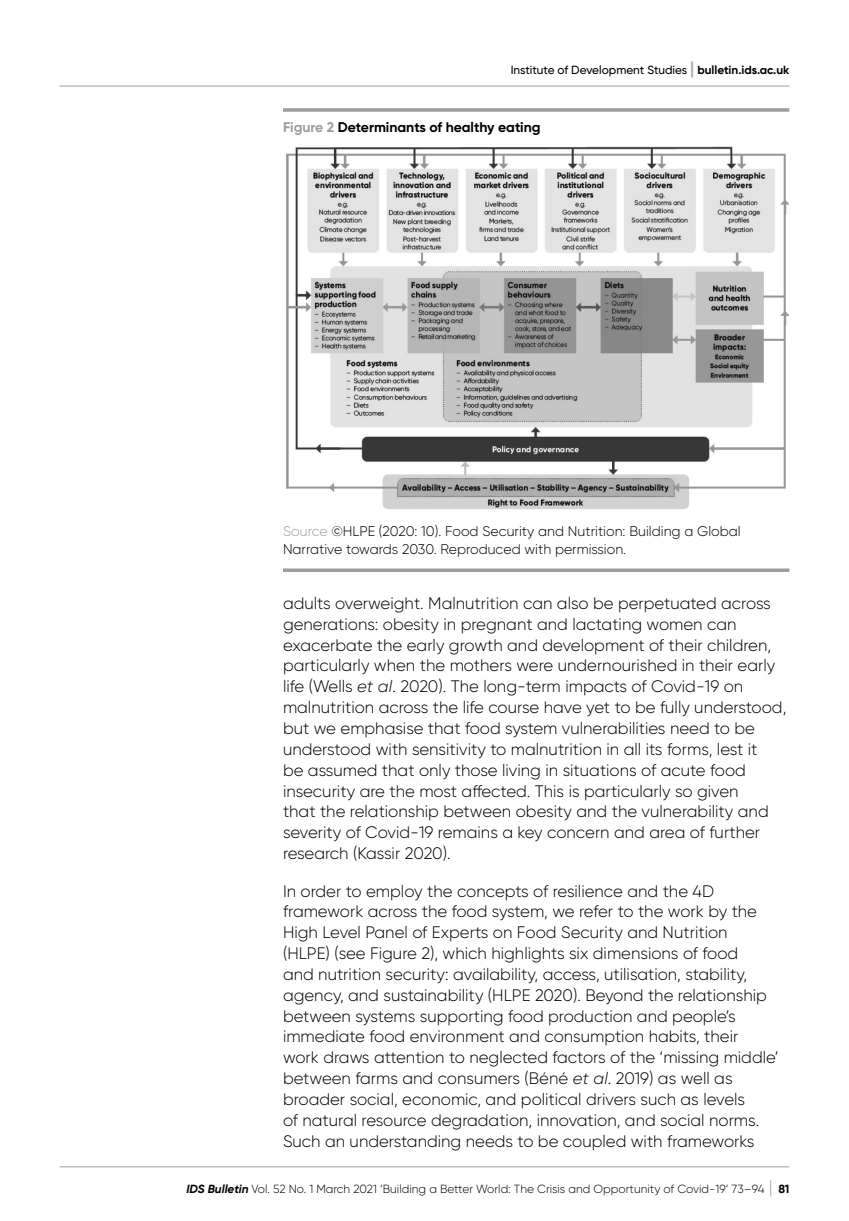
<style>
.page{position:relative;width:849px;height:1221px;background:#fff}
.page>*{position:absolute;margin:0;border:0;box-sizing:border-box;transform-origin:0 0}
.t1{font:300 16.62px/20.8px "Gilroy";color:#000}
.t2{font:300 14px/17.5px "Gilroy";color:#000}
.t3{font:700 14px "Gilroy";color:#000}
.t4{font:300 11.9px "Gilroy";color:#000}
.t5{font:500 11.9px "Gilroy";color:#000}
.s1{font-size:17.5px;color:#9d9d9c}
.s2{font-weight:700}
.s3{color:#9d9d9c}
.s4{font-style:italic}
.s5{font-weight:700;font-style:italic}
</style>
<div class="page">
<hr style="left:60px;top:1166px;width:729px;height:1px;background:#9d9d9c">
<hr style="left:60px;top:86px;width:729px;height:1px;background:#9d9d9c">
<img style="left:286px;top:146px;width:503px;height:363px">
<svg style="left:283px;top:108px;width:506px;height:4px;background:#a8a8a7"></svg>
<svg style="left:283px;top:568px;width:506px;height:4px;background:#a8a8a7"></svg>
<p class="t5" style="left:510px;top:63px;width:280px">Institute of Development Studies <span class="s1">|</span> <span class="s2">bulletin.ids.ac.uk</span></p>
<p class="t3" style="left:283px;top:118px;width:259px"><span class="s3">Figure 2</span> Determinants of healthy eating</p>
<p class="t2" style="left:283px;top:522px;width:459px"><span class="s3">Source</span> ©HLPE (2020: 10). Food Security and Nutrition: Building a Global<br>Narrative towards 2030. Reproduced with permission.</p>
<p class="t1" style="left:283px;top:592px;width:504px">adults overweight. Malnutrition can also be perpetuated across generations: obesity in pregnant and lactating women can exacerbate the early growth and development of their children, particularly when the mothers were undernourished in their early life (Wells <span class="s4">et al</span>. 2020). The long-term impacts of Covid-19 on malnutrition across the life course have yet to be fully understood, but we emphasise that food system vulnerabilities need to be understood with sensitivity to malnutrition in all its forms, lest it<br>be assumed that only those living in situations of acute food insecurity are the most affected. This is particularly so given<br>that the relationship between obesity and the vulnerability and severity of Covid-19 remains a key concern and area of further research (Kassir 2020).</p>
<p class="t1" style="left:283px;top:880px;width:497px">In order to employ the concepts of resilience and the 4D framework across the food system, we refer to the work by the High Level Panel of Experts on Food Security and Nutrition (HLPE) (see Figure 2), which highlights six dimensions of food<br>and nutrition security: availability, access, utilisation, stability, agency, and sustainability (HLPE 2020). Beyond the relationship between systems supporting food production and people’s immediate food environment and consumption habits, their<br>work draws attention to neglected factors of the ‘missing middle’ between farms and consumers (Béné <span class="s4">et al</span>. 2019) as well as broader social, economic, and political drivers such as levels<br>of natural resource degradation, innovation, and social norms.<br>Such an understanding needs to be coupled with frameworks</p>
<p class="t4" style="left:186px;top:1181px;width:604px"><span class="s5">IDS Bulletin</span> Vol. 52 No. 1 March 2021 ‘Building a Better World: The Crisis and Opportunity of Covid-19’ 73–94 <span class="s1">|</span> <span class="s2">81</span></p>
</div>
